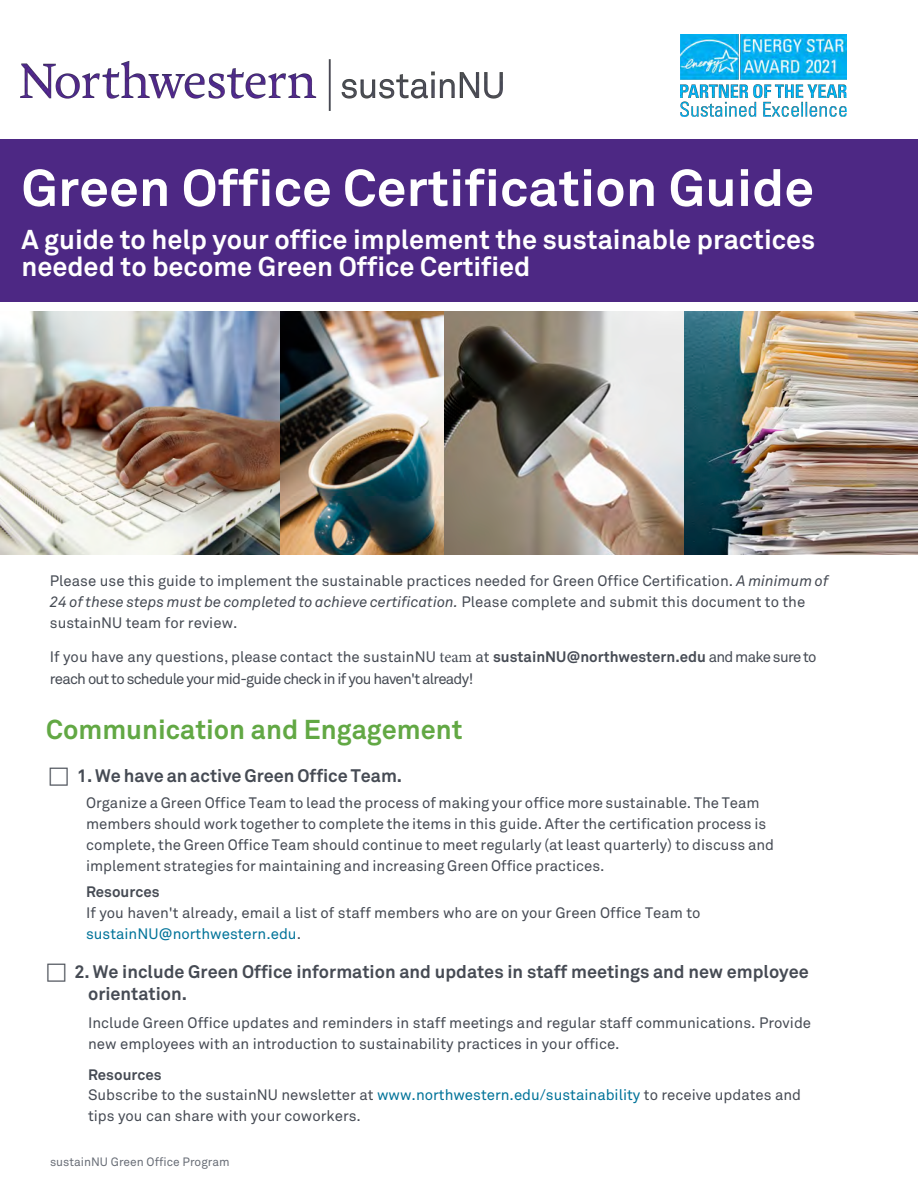
<style>
.page{position:relative;width:918px;height:1188px;background:#fff}
.page>*{position:absolute;margin:0;border:0;box-sizing:border-box;transform-origin:0 0}
.t1{font:700 51px "Akkurat Pro";color:#fff;scale:1.05 1}
.t2{font:700 27px/27px "Akkurat Pro";color:#fff}
.t3{font:700 27px "Akkurat Pro";color:#62a844}
.t4{font:700 18px/22.4px "Akkurat Pro";color:#464b54}
.t5{font:15px/21px "Akkurat Pro";color:#464b54}
.t6{font:15px/22.2px "Akkurat Pro";letter-spacing:-.05em;color:#464b54}
.t7{font:12px "Akkurat Pro";color:#696e77}
.s1{font-style:italic}
.s2{font-family:"Minion Pro";font-size:16.5px}
.s3{font-weight:700}
.s4{color:#007399}
</style>
<div class="page">
<div style="left:0;top:140px;width:917px;height:162px;background:#4d2884"></div>
<img style="left:1px;top:311px;width:917px;height:243px">
<img style="left:21px;top:59px;width:481px;height:51px">
<img style="left:680px;top:34px;width:166px;height:82px">
<p class="t1" style="left:21px;top:157px;width:757px">Green Office Certification Guide</p>
<p class="t2" style="left:21px;top:225px;width:795px">A guide to help your office implement the sustainable practices needed to become Green Office Certified</p>
<p class="t5" style="left:50px;top:570px;width:780px">Please use this guide to implement the sustainable practices needed for Green Office Certification. <span class="s1">A minimum of<br>24 of these steps must be completed to achieve certification.</span> Please complete and submit this document to the sustainNU team for review.</p>
<p class="t6" style="left:50px;top:646px;width:768px">If you have any questions, please contact the sustainNU <span class="s2">team</span> at <span class="s3">sustainNU@northwestern.edu</span> and make sureto reach out to schedule your mid-guide check in if you haven't already!</p>
<h2 class="t3" style="left:46px;top:713px;width:418px">Communication and Engagement</h2>
<p class="t4" style="left:77px;top:764px;width:327px">1. We have an active Green Office Team.</p>
<p class="t5" style="left:86px;top:792px;width:690px">Organize a Green Office Team to lead the process of making your office more sustainable. The Team members should work together to complete the items in this guide. After the certification process is complete, the Green Office Team should continue to meet regularly (at least quarterly) to discuss and implement strategies for maintaining and increasing Green Office practices.</p>
<p class="t5" style="left:86px;top:881px;width:616px"><span class="s3">Resources<br></span>If you haven't already, email a list of staff members who are on your Green Office Team to <span class="s4">sustainNU@northwestern.edu</span>.</p>
<p class="t4" style="left:88px;top:960px;width:722px;text-indent:-14px">2. We include Green Office information and updates in staff meetings and new employee orientation.</p>
<p class="t5" style="left:88px;top:1013px;width:725px">Include Green Office updates and reminders in staff meetings and regular staff communications. Provide new employees with an introduction to sustainability practices in your office.</p>
<p class="t5" style="left:88px;top:1064px;width:715px"><span class="s3">Resources<br></span>Subscribe to the sustainNU newsletter at <span class="s4">www.northwestern.edu/sustainability</span> to receive updates and tips you can share with your coworkers.</p>
<p class="t7" style="left:50px;top:1155px;width:181px">sustainNU Green Office Program</p>
</div>
